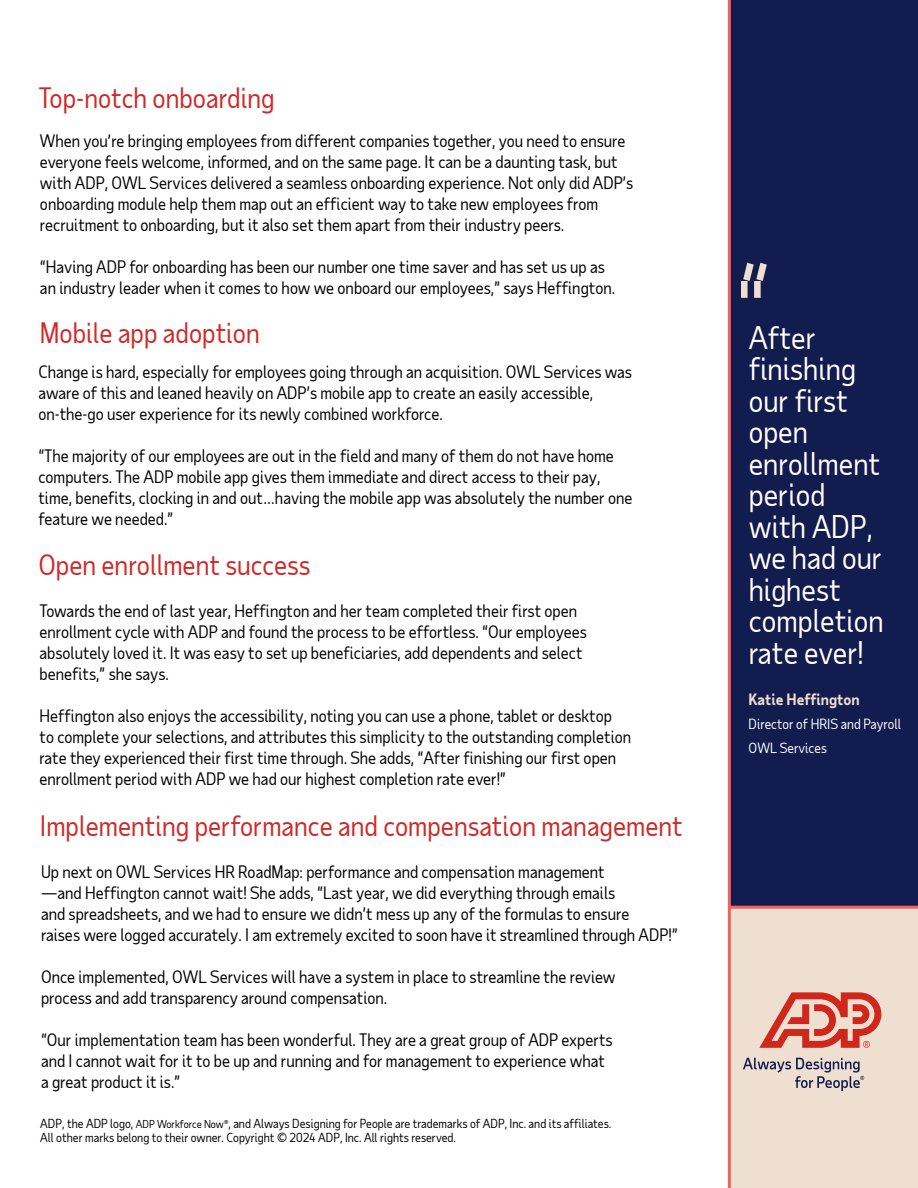
<style>
.page{position:relative;width:918px;height:1188px;background:#fff}
.page>*{position:absolute;margin:0;border:0;box-sizing:border-box;transform-origin:0 0}
.t1{font:30px/31.5px "Taub Sans";color:#fff}
.t2{font:27px "Taub Sans";color:#d02827}
.t3{font:16.5px/21px "Taub Sans";color:#000101}
.t4{font:700 15px "Taub Sans";color:#efdfd1}
.t5{font:13.5px/24px "Taub Sans";color:#fff}
.t6{font:12px/13.5px "Taub Sans";color:#000101}
.s1{font-size:10.5px}
</style>
<div class="page">
<div style="left:729px;top:899px;width:189px;height:289px;background:#efdfd1"></div>
<svg style="left:759px;top:992px;width:122px;height:56px"></svg>
<svg style="left:743px;top:1058px;width:121px;height:33px"></svg>
<div style="left:730px;top:0;width:188px;height:907px;background:#121c4e"></div>
<hr style="left:728px;top:0;width:3px;height:1188px;background:#f1645d">
<hr style="left:729px;top:906px;width:189px;height:3px;background:#f1645d">
<svg style="left:741px;top:263px;width:26px;height:35px"></svg>
<h2 class="t2" style="left:38px;top:80px;width:238px">Top-notch onboarding</h2>
<p class="t3" style="left:40px;top:130px;width:595px">When you’re bringing employees from different companies together, you need to ensure everyone feels welcome, informed, and on the same page. It can be a daunting task, but with ADP, OWL Services delivered a seamless onboarding experience. Not only did ADP’s onboarding module help them map out an efficient way to take new employees from recruitment to onboarding, but it also set them apart from their industry peers.</p>
<p class="t3" style="left:40px;top:256px;width:577px">“Having ADP for onboarding has been our number one time saver and has set us up as an industry leader when it comes to how we onboard our employees,” says Heffington.</p>
<h2 class="t2" style="left:40px;top:316px;width:222px">Mobile app adoption</h2>
<p class="t3" style="left:38px;top:361px;width:595px">Change is hard, especially for employees going through an acquisition. OWL Services was aware of this and leaned heavily on ADP’s mobile app to create an easily accessible, on-the-go user experience for its newly combined workforce.</p>
<p class="t3" style="left:38px;top:445px;width:596px">“The majority of our employees are out in the field and many of them do not have home computers. The ADP mobile app gives them immediate and direct access to their pay, time, benefits, clocking in and out…having the mobile app was absolutely the number one feature we needed.”</p>
<h2 class="t2" style="left:38px;top:548px;width:274px">Open enrollment success</h2>
<p class="t3" style="left:40px;top:600px;width:549px">Towards the end of last year, Heffington and her team completed their first open enrollment cycle with ADP and found the process to be effortless. “Our employees absolutely loved it. It was easy to set up beneficiaries, add dependents and select benefits,” she says.</p>
<p class="t3" style="left:40px;top:705px;width:593px">Heffington also enjoys the accessibility, noting you can use a phone, tablet or desktop<br>to complete your selections, and attributes this simplicity to the outstanding completion rate they experienced their first time through. She adds, “After finishing our first open enrollment period with ADP we had our highest completion rate ever!”</p>
<h2 class="t2" style="left:40px;top:809px;width:644px">Implementing performance and compensation management</h2>
<p class="t3" style="left:41px;top:861px;width:638px">Up next on OWL Services HR RoadMap: performance and compensation management<br>—and Heffington cannot wait! She adds, “Last year, we did everything through emails<br>and spreadsheets, and we had to ensure we didn’t mess up any of the formulas to ensure<br>raises were logged accurately. I am extremely excited to soon have it streamlined through ADP!”</p>
<p class="t3" style="left:41px;top:966px;width:576px">Once implemented, OWL Services will have a system in place to streamline the review process and add transparency around compensation.</p>
<p class="t3" style="left:41px;top:1029px;width:573px">“Our implementation team has been wonderful. They are a great group of ADP experts and I cannot wait for it to be up and running and for management to experience what a great product it is.”</p>
<p class="t6" style="left:40px;top:1117px;width:573px">ADP, the ADP logo, <span class="s1">ADP Workforce Now®</span>, and Always Designing for People are trademarks of ADP, Inc. and its affiliates.<br>All other marks belong to their owner. Copyright © 2024 ADP, Inc. All rights reserved.</p>
<h1 class="t1" style="left:749px;top:321px;width:136px">After finishing our first open enrollment period with ADP, we had our highest completion rate ever!</h1>
<p class="t4" style="left:749px;top:690px;width:112px">Katie Heffington</p>
<p class="t5" style="left:749px;top:712px;width:154px">Director of HRIS and Payroll<br>OWL Services</p>
</div>
